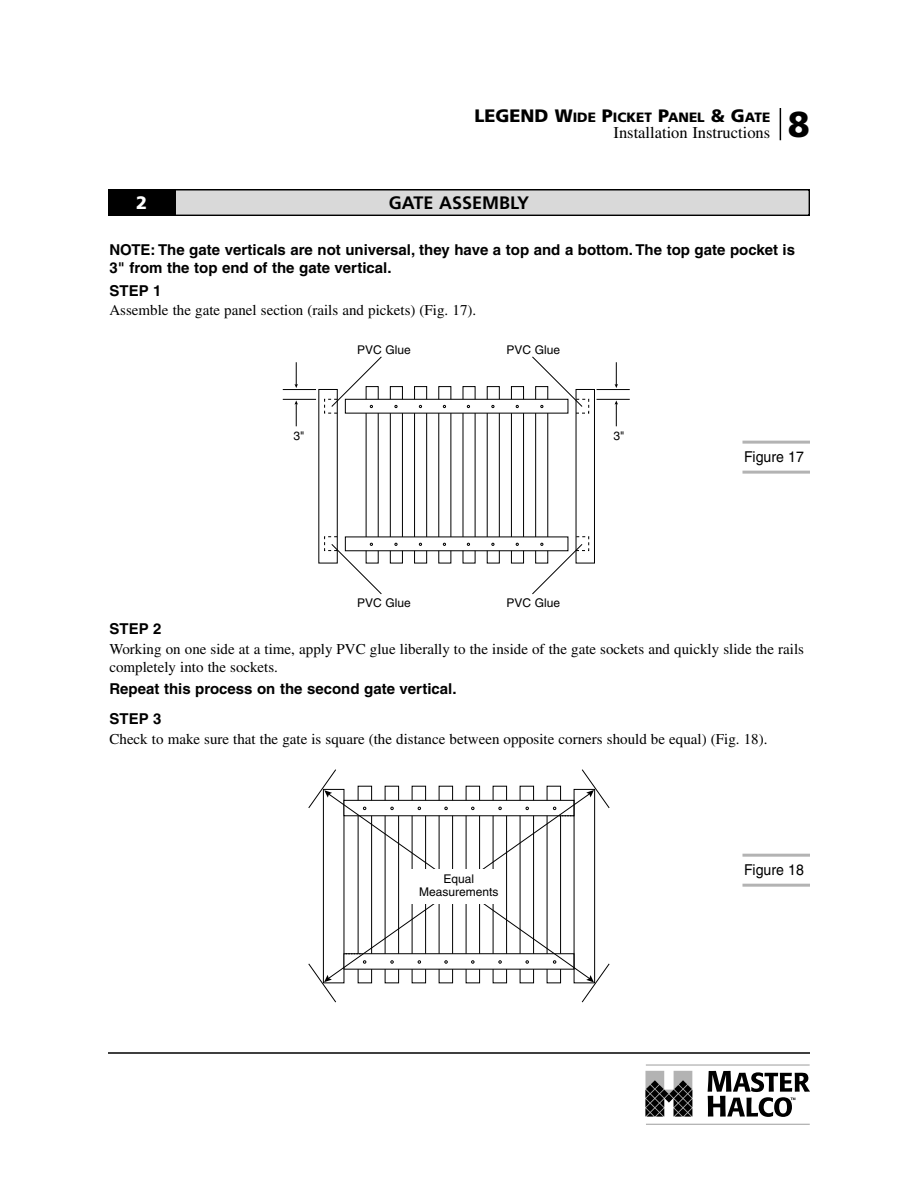
<style>
.page{position:relative;width:918px;height:1188px;background:#fff}
.page>*{position:absolute;margin:0;border:0;box-sizing:border-box;transform-origin:0 0}
.t1{font:900 36px "Frutiger";color:#000}
.t2{font:700 18px "Frutiger";color:#000}
.t3{font:900 18px "Frutiger";color:#fff}
.t4{font:16.5px "Times";color:#000}
.t5{font:15px/18px "Times";color:#000}
.t6{font:700 15px/18px "Helvetica";color:#000}
.t7{font:15px "Helvetica";color:#000;scale:.94 1}
.t8{font:900 13.5px "Frutiger";color:#000}
.t9{font:12px/13.5px "Helvetica";color:#000;text-align:center}
.s1{font-size:18px}
</style>
<div class="page">
<hr style="left:780px;top:108px;width:1px;height:32px;background:#000">
<hr style="left:108px;top:1052px;width:702px;height:2px;background:#000">
<hr style="left:646px;top:1064px;width:164px;height:2px;background:#b3b3b3">
<svg style="left:645px;top:1071px;width:47px;height:46px;background:#6d6d6d"></svg>
<hr style="left:646px;top:1124px;width:164px;height:1px;background:#b3b3b3">
<svg style="left:708px;top:1071px;width:102px;height:46px"></svg>
<div style="left:110px;top:190px;width:698px;height:24px;background:#d9d9d9"></div>
<div style="left:108px;top:189px;width:702px;height:27px;border:2px solid #000"></div>
<div style="left:108px;top:189px;width:68px;height:27px;background:#000"></div>
<hr style="left:283px;top:389px;width:33px;height:1px;background:#000">
<hr style="left:283px;top:399px;width:33px;height:1px;background:#000">
<svg style="left:295px;top:362px;width:3px;height:26px"></svg>
<svg style="left:295px;top:401px;width:3px;height:25px"></svg>
<svg style="left:324px;top:362px;width:306px;height:202px"></svg>
<svg style="left:330px;top:356px;width:253px;height:239px"></svg>
<svg style="left:308px;top:769px;width:302px;height:234px"></svg>
<svg style="left:586px;top:790px;width:8px;height:7px"></svg>
<svg style="left:324px;top:975px;width:8px;height:7px"></svg>
<svg style="left:586px;top:975px;width:8px;height:7px"></svg>
<svg style="left:324px;top:790px;width:8px;height:8px"></svg>
<svg style="left:327px;top:792px;width:265px;height:188px"></svg>
<div style="left:412px;top:869px;width:94px;height:35px;background:#fff"></div>
<hr style="left:742px;top:441px;width:68px;height:3px;background:#b3b3b3">
<hr style="left:742px;top:471px;width:68px;height:3px;background:#b3b3b3">
<hr style="left:742px;top:854px;width:68px;height:3px;background:#b3b3b3">
<hr style="left:742px;top:884px;width:68px;height:3px;background:#b3b3b3">
<p class="t8" style="left:475px;top:111px;width:297px"><span class="s1">LEGEND W</span>IDE <span class="s1">P</span>ICKET <span class="s1">P</span>ANEL <span class="s1">&amp; G</span>ATE</p>
<p class="t4" style="left:614px;top:126px;width:158px">Installation Instructions</p>
<h1 class="t1" style="left:788px;top:110px;width:24px">8</h1>
<p class="t3" style="left:136px;top:195px;width:13px">2</p>
<p class="t2" style="left:389px;top:195px;width:142px">GATE ASSEMBLY</p>
<p class="t6" style="left:110px;top:242px;width:687px">NOTE: The gate verticals are not universal, they have a top and a bottom. The top gate pocket is<br>3" from the top end of the gate vertical.</p>
<p class="t6" style="left:110px;top:283px;width:54px">STEP 1</p>
<p class="t5" style="left:110px;top:303px;width:368px">Assemble the gate panel section (rails and pickets) (Fig. 17).</p>
<p class="t9" style="left:357px;top:344px;width:55px">PVC Glue</p>
<p class="t9" style="left:507px;top:344px;width:55px">PVC Glue</p>
<p class="t9" style="left:294px;top:430px;width:12px">3"</p>
<p class="t9" style="left:613px;top:430px;width:12px">3"</p>
<p class="t9" style="left:357px;top:597px;width:55px">PVC Glue</p>
<p class="t9" style="left:507px;top:597px;width:55px">PVC Glue</p>
<p class="t7" style="left:744px;top:451px;width:65px">Figure 17</p>
<p class="t6" style="left:110px;top:622px;width:54px">STEP 2</p>
<p class="t5" style="left:110px;top:641px;width:696px">Working on one side at a time, apply PVC glue liberally to the inside of the gate sockets and quickly slide the rails completely into the sockets.</p>
<p class="t6" style="left:110px;top:676px;width:349px;line-height:30px">Repeat this process on the second gate vertical.<br>STEP 3</p>
<p class="t5" style="left:110px;top:731px;width:659px">Check to make sure that the gate is square (the distance between opposite corners should be equal) (Fig. 18).</p>
<p class="t9" style="left:419px;top:873px;width:81px">Equal<br>Measurements</p>
<p class="t7" style="left:744px;top:864px;width:65px">Figure 18</p>
</div>
